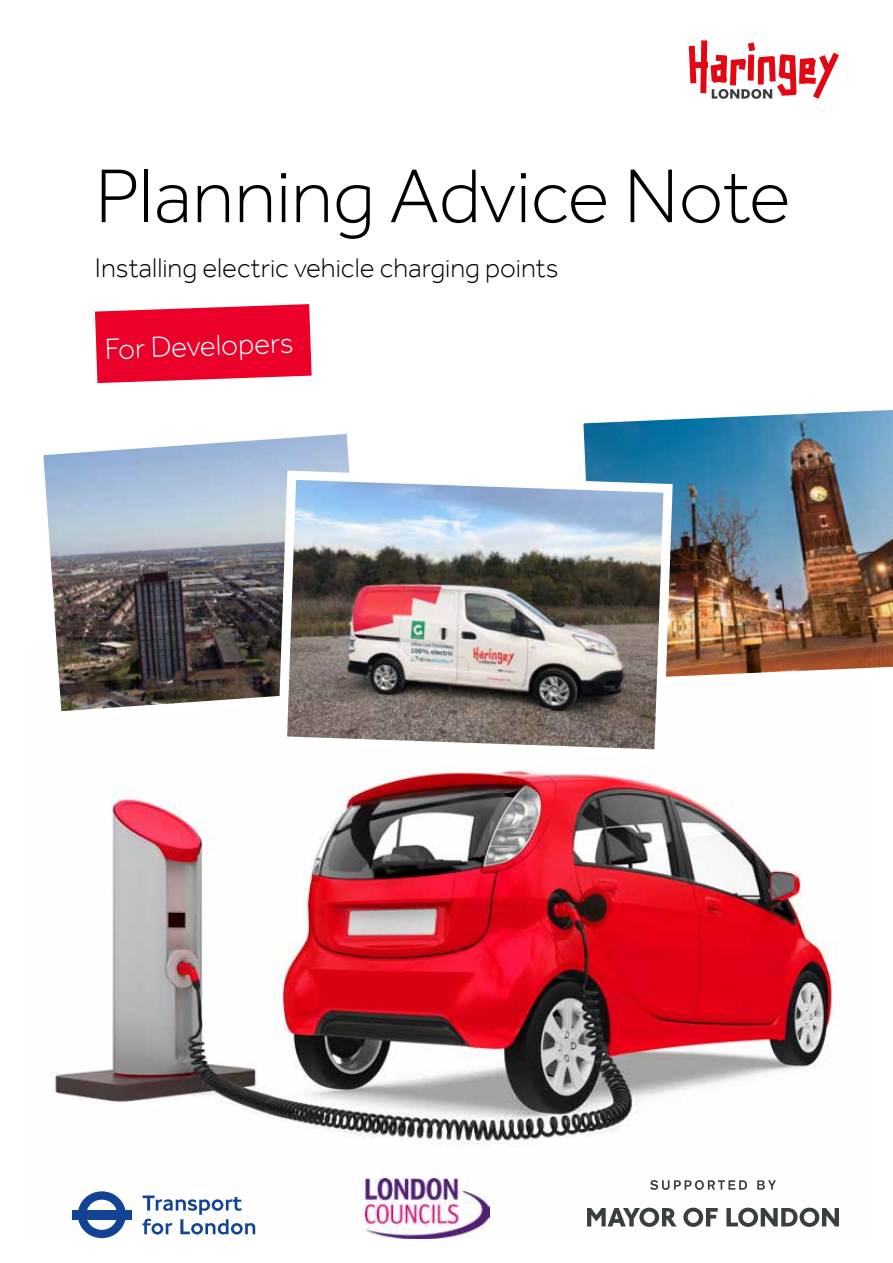
<style>
.page{position:relative;width:893px;height:1263px;background:#fff}
.page>*{position:absolute;margin:0;border:0;box-sizing:border-box;transform-origin:0 0}
.t1{font:300 78.75px "Effra";color:#000}
.t2{font:300 30px "Effra";color:#fff}
.t3{font:300 27.75px "Effra";color:#000}
</style>
<div class="page">
<img style="left:54px;top:767px;width:783px;height:468px">
<img style="left:583px;top:409px;width:310px;height:268px">
<img style="left:43px;top:434px;width:306px;height:278px">
<img style="left:273px;top:466px;width:404px;height:284px">
<svg style="left:689px;top:40px;width:150px;height:59px"></svg>
<svg style="left:95px;top:304px;width:217px;height:79px;background:#ec1a3f"></svg>
<svg style="left:587px;top:1207px;width:90px;height:20px"></svg>
<svg style="left:683px;top:1207px;width:35px;height:20px"></svg>
<svg style="left:726px;top:1207px;width:113px;height:20px"></svg>
<svg style="left:650px;top:1180px;width:97px;height:10px"></svg>
<svg style="left:757px;top:1180px;width:19px;height:10px"></svg>
<svg style="left:143px;top:1195px;width:112px;height:39px"></svg>
<svg style="left:78px;top:1191px;width:48px;height:47px"></svg>
<div style="left:72px;top:1210px;width:59px;height:9px;background:#134395"></div>
<img style="left:365px;top:1178px;width:125px;height:60px">
<h1 class="t1" style="left:95px;top:152px;width:697px">Planning Advice Note</h1>
<p class="t3" style="left:95px;top:252px;width:465px">Installing electric vehicle charging points</p>
<p class="t2" style="left:104px;top:332px;width:190px;rotate:-2deg">For Developers</p>
</div>
